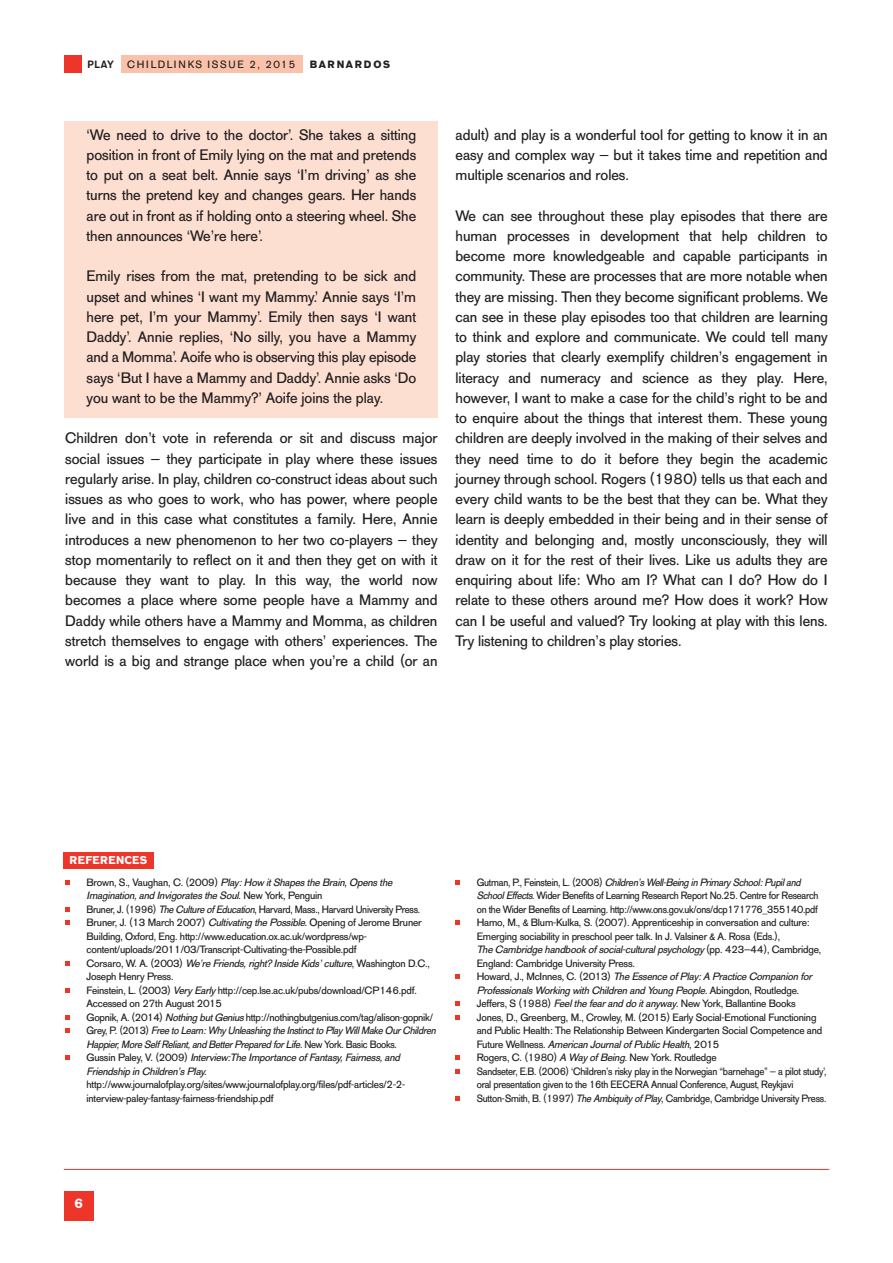
<style>
.page{position:relative;width:893px;height:1263px;background:#fff}
.page>*{position:absolute;margin:0;border:0;box-sizing:border-box;transform-origin:0 0}
.t1{font:15px/20.2px "AG Old Face";color:#231f20;text-align:justify}
.t2{font:700 13.5px "AG Old Face";color:#fff}
.t3{font:700 11.25px "AG Old Face";letter-spacing:.04em;color:#fff}
.t4{font:10.5px/13.5px "AG Old Face";letter-spacing:-.015em;color:#231f20;scale:.95 1}
.t5{font:10.5px/13.5px "AG Old Face";letter-spacing:-.015em;color:#231f20}
.t6{font:10.5px "AG Old Face";letter-spacing:.155em;color:#231f20}
.t7{font:700 10.5px "AG Old Face";letter-spacing:.16em;color:#231f20}
.t8{font:500 10.5px "AG Old Face";color:#231f20}
.s1{font-style:italic}
</style>
<div class="page">
<div style="left:64px;top:121px;width:373px;height:296px;background:#fddfd1"></div>
<div style="left:64px;top:1191px;width:30px;height:29px;background:#ee3529"></div>
<hr style="left:64px;top:1169px;width:765px;height:1px;background:#ee3529">
<div style="left:64px;top:852px;width:90px;height:16px;background:#ee3529"></div>
<svg style="left:455px;top:1096px;width:5px;height:4px"></svg>
<svg style="left:455px;top:1069px;width:5px;height:4px"></svg>
<svg style="left:455px;top:1055px;width:5px;height:5px"></svg>
<svg style="left:455px;top:1015px;width:5px;height:4px"></svg>
<svg style="left:455px;top:1001px;width:5px;height:5px"></svg>
<svg style="left:455px;top:974px;width:5px;height:5px"></svg>
<svg style="left:455px;top:920px;width:5px;height:5px"></svg>
<svg style="left:455px;top:880px;width:5px;height:4px"></svg>
<svg style="left:65px;top:1055px;width:5px;height:5px"></svg>
<svg style="left:65px;top:1028px;width:5px;height:5px"></svg>
<svg style="left:65px;top:1015px;width:5px;height:4px"></svg>
<svg style="left:65px;top:988px;width:5px;height:4px"></svg>
<svg style="left:65px;top:961px;width:5px;height:4px"></svg>
<svg style="left:65px;top:920px;width:5px;height:5px"></svg>
<svg style="left:65px;top:907px;width:5px;height:4px"></svg>
<svg style="left:65px;top:880px;width:5px;height:4px"></svg>
<div style="left:121px;top:55px;width:181px;height:17px;background:#fbc2ab"></div>
<div style="left:64px;top:55px;width:17px;height:17px;background:#ee3529"></div>
<p class="t8" style="left:88px;top:60px;width:28px">PLAY</p>
<p class="t6" style="left:127px;top:60px;width:170px">CHILDLINKS ISSUE 2, 2015</p>
<p class="t7" style="left:310px;top:60px;width:82px">BARNARDOS</p>
<p class="t1" style="left:87px;top:126px;width:331px">‘We need to drive to the doctor’. She takes a sitting position in front of Emily lying on the mat and pretends to put on a seat belt. Annie says ‘I’m driving’ as she turns the pretend key and changes gears. Her hands are out in front as if holding onto a steering wheel. She then announces ‘We’re here’.</p>
<p class="t1" style="left:87px;top:268px;width:331px">Emily rises from the mat, pretending to be sick and upset and whines ‘I want my Mammy.’ Annie says ‘I’m here pet, I’m your Mammy’. Emily then says ‘I want Daddy’. Annie replies, ‘No silly, you have a Mammy and a Momma’. Aoife who is observing this play episode says ‘But I have a Mammy and Daddy’. Annie asks ‘Do you want to be the Mammy?’ Aoife joins the play.</p>
<p class="t1" style="left:65px;top:430px;width:374px">Children don’t vote in referenda or sit and discuss major social issues – they participate in play where these issues regularly arise. In play, children co-construct ideas about such issues as who goes to work, who has power, where people live and in this case what constitutes a family. Here, Annie introduces a new phenomenon to her two co-players – they stop momentarily to reflect on it and then they get on with it because they want to play. In this way, the world now becomes a place where some people have a Mammy and Daddy while others have a Mammy and Momma, as children stretch themselves to engage with others’ experiences. The world is a big and strange place when you’re a child (or an</p>
<p class="t1" style="left:455px;top:126px;width:374px">adult) and play is a wonderful tool for getting to know it in an easy and complex way – but it takes time and repetition and multiple scenarios and roles.</p>
<p class="t1" style="left:455px;top:207px;width:374px">We can see throughout these play episodes that there are human processes in development that help children to become more knowledgeable and capable participants in community. These are processes that are more notable when they are missing. Then they become significant problems. We can see in these play episodes too that children are learning to think and explore and communicate. We could tell many play stories that clearly exemplify children’s engagement in literacy and numeracy and science as they play. Here, however, I want to make a case for the child’s right to be and to enquire about the things that interest them. These young children are deeply involved in the making of their selves and they need time to do it before they begin the academic journey through school. Rogers (1980) tells us that each and every child wants to be the best that they can be. What they learn is deeply embedded in their being and in their sense of identity and belonging and, mostly unconsciously, they will draw on it for the rest of their lives. Like us adults they are enquiring about life: Who am I? What can I do? How do I relate to these others around me? How does it work? How can I be useful and valued? Try looking at play with this lens.<br>Try listening to children’s play stories.</p>
<p class="t3" style="left:70px;top:856px;width:79px">REFERENCES</p>
<p class="t5" style="left:87px;top:876px;width:353px">B r o w n , S . , Va u g h a n , C . ( 2 0 0 9 ) <span class="s1">Play :How itShapes the Brain,Opens the Imagination,and Invigorates the Soul</span>. N e w Yo r k , P e n g u i n<br>Bruner, J. (1996) <span class="s1">The Culture of Education</span>, Harvard, Mass., Harvard University Press.<br>Bruner, J. (13 March 2007) <span class="s1">Cultivating the Possible</span>. Opening of Jerome Bruner Building, Oxford, Eng. http://www.education.ox.ac.uk/wordpress/wp&shy;content/uploads/2011/03/Transcript-Cultivating-the-Possible.pdf<br>Corsaro, W. A. (2003) <span class="s1">We’re Friends,right? Inside Kids’culture</span>, Washington D.C., Joseph Henry Press.<br>Feinstein, L. (2003) <span class="s1">Very Early</span> http://cep.lse.ac.uk/pubs/download/CP146.pdf.<br>Accessed on 27th August 2015<br>Gopnik, A. (2014) <span class="s1">Nothing butGenius</span>http://nothingbutgenius.com/tag/alison-gopnik/ G r e y, P. ( 2 0 1 3 ) <span class="s1">Free to Learn:Why Unleashing the Instinctto Play WillMake OurChildren Happier,More Self Reliant,and BetterPrepared forLife</span>. N e w Yo r k . B a s i c B o o k s .<br>G u s s i n P a l e y, V. ( 2 0 0 9 ) <span class="s1">Interview:The Importance of Fantasy,Fairness,and Friendship in Children’s Play.</span></p>
<p class="t5" style="left:87px;top:1079px;width:320px">http://www.journalofplay.org/sites/www.journalofplay.org/files/pdf-articles/2-2- interview-paley-fantasy-fairness-friendship.pdf</p>
<p class="t2" style="left:75px;top:1198px;width:10px">6</p>
<p class="t4" style="left:477px;top:876px;width:369px">G u t m a n , P. , Fe i n s t e i n , L . ( 2 0 0 8 ) <span class="s1">Children’sWell-Being in Primary School:Pupiland SchoolEffects</span>. Wider Benefits of Learning Research Report No.25. Centre for Research on the Wider Benefits of Learning<span class="s1">.</span>http://www.ons.gov.uk/ons/dcp171776_355140.pdf Hamo, M., &amp; Blum-Kulka, S. (2007). Apprenticeship in conversation and culture:<br>Emerging sociability in preschool peer talk. In J. Valsiner &amp; A. Rosa (Eds.),<br><span class="s1">The Cambridge handbook of social-culturalpsychology</span> ( p p . 4 2 3 – 4 4 ) , C a m b r i d g e , England: Cambridge University Press.<br>Howard, J., McInnes, C. (2013) <span class="s1">The Essence of Play:A Practice Companion for Professionals Working with Children and Young People</span>. A b i n g d o n , R o u t l e d g e .<br>Jeffers, S (1988) <span class="s1">Feelthe fearand do itanyway</span>. New York, Ballantine Books<br>Jones, D., Greenberg, M., Crowley, M. (2015) Early Social-Emotional Functioning and Public Health: The Relationship Between Kindergarten Social Competence and F u t u r e We l l n e s s . <span class="s1">American Journalof Public Health</span>, 2 0 1 5<br>Rogers, C. (1980) <span class="s1">A Way of Being</span>. New York. Routledge<br>Sandseter, E.B. (2006) ‘Children’s risky play in the Norwegian “barnehage” – a pilot study’, oral presentation given to the 16th EECERA Annual Conference, August, Reykjavi Sutton-Smith, B. (1997) <span class="s1">The Ambiquity of Play</span>, Cambridge, Cambridge University Press.</p>
</div>
